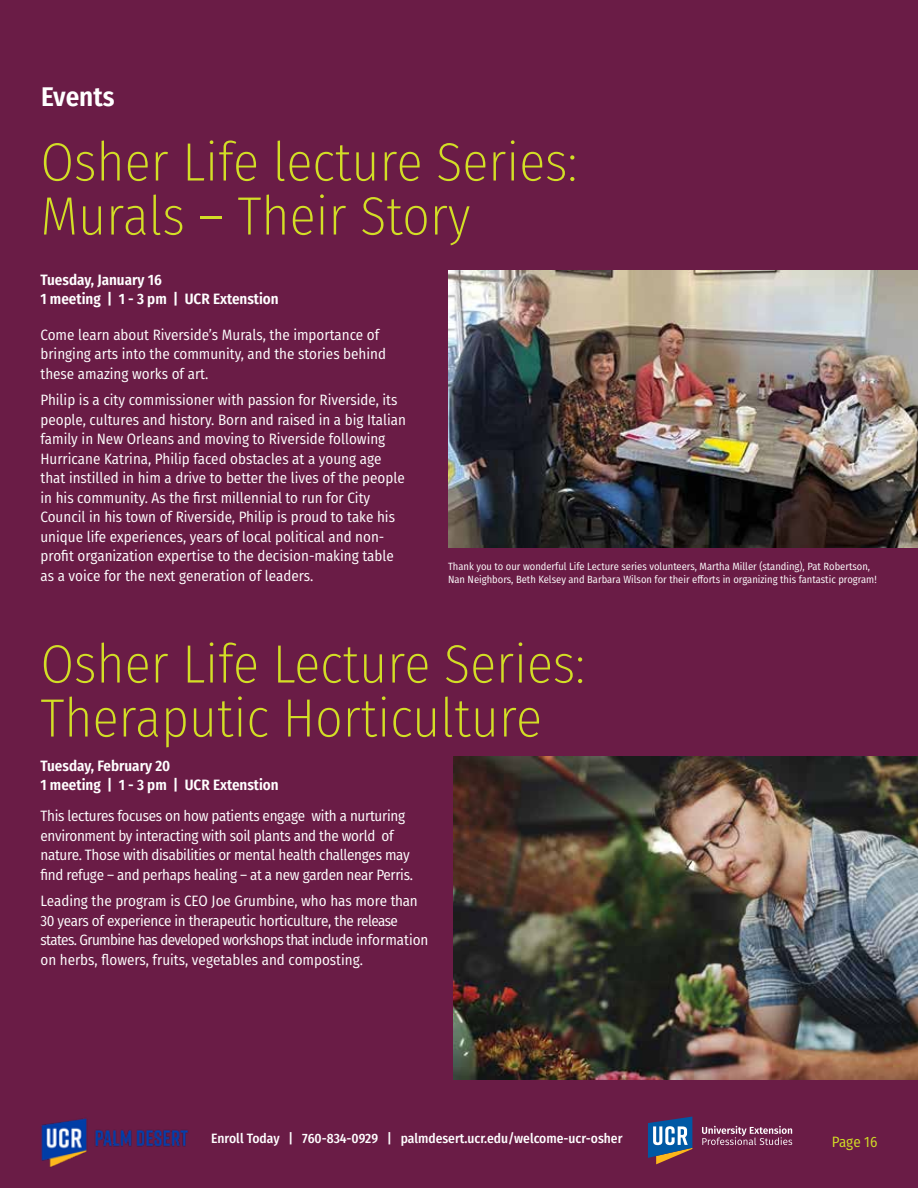
<style>
.page{position:relative;width:918px;height:1188px;background:#6a1c46}
.page>*{position:absolute;margin:0;border:0;box-sizing:border-box;transform-origin:0 0}
.t1{font:200 54px/54px "Fira Sans Condensed";color:#d2de26}
.t2{font:600 27px "Fira Sans Condensed";color:#fff}
.t3{font:15px/19.5px "Fira Sans Condensed";color:#fff}
.t4{font:15px/19.5px "Fira Sans Condensed";letter-spacing:-.02em;color:#fff}
.t5{font:600 15px/19.5px "Fira Sans Condensed";color:#fff}
.t6{font:15px "Fira Sans Condensed";color:#d2de26}
.t7{font:500 13.5px "Fira Sans Condensed";color:#fff}
.t8{font:10.5px/13.5px "Fira Sans Condensed";color:#fff}
</style>
<div class="page">
<img style="left:454px;top:756px;width:464px;height:324px">
<img style="left:448px;top:271px;width:470px;height:277px">
<img style="left:41px;top:1118px;width:147px;height:49px">
<svg style="left:648px;top:1117px;width:44px;height:47px"></svg>
<svg style="left:702px;top:1126px;width:90px;height:19px"></svg>
<h2 class="t2" style="left:41px;top:75px;width:75px">Events</h2>
<h1 class="t1" style="left:40px;top:135px;width:538px">Osher Life lecture Series:<br>Murals – Their Story</h1>
<p class="t5" style="left:40px;top:269px;width:240px">Tuesday, January 16<br>1 meeting | 1 - 3 pm | UCR Extenstion</p>
<p class="t3" style="left:40px;top:325px;width:347px">Come learn about Riverside’s Murals, the importance of bringing arts into the community, and the stories behind these amazing works of art.</p>
<p class="t3" style="left:40px;top:390px;width:367px">Philip is a city commissioner with passion for Riverside, its people, cultures and history. Born and raised in a big Italian family in New Orleans and moving to Riverside following Hurricane Katrina, Philip faced obstacles at a young age that instilled in him a drive to better the lives of the people in his community. As the first millennial to run for City Council in his town of Riverside, Philip is proud to take his unique life experiences, years of local political and non&shy;profit organization expertise to the decision-making table as a voice for the next generation of leaders.</p>
<p class="t8" style="left:448px;top:559px;width:430px">Thank you to our wonderful Life Lecture series volunteers, Martha Miller (standing), Pat Robertson,<br>Nan Neighbors, Beth Kelsey and Barbara Wilson for their efforts in organizing this fantastic program!</p>
<h1 class="t1" style="left:40px;top:637px;width:546px">Osher Life Lecture Series:<br>Theraputic Horticulture</h1>
<p class="t5" style="left:40px;top:755px;width:240px">Tuesday, February 20<br>1 meeting | 1 - 3 pm | UCR Extenstion</p>
<p class="t4" style="left:40px;top:806px;width:374px">This lectures focuses on how patients engage with a nurturing environment by interacting with soil plants and the world of nature. Those with disabilities or mental health challenges may find refuge – and perhaps healing – at a new garden near Perris.</p>
<p class="t4" style="left:40px;top:891px;width:390px">Leading the program is CEO Joe Grumbine, who has more than 30 years of experience in therapeutic horticulture, the release states. Grumbine has developed workshops that include information on herbs, flowers, fruits, vegetables and composting.</p>
<p class="t7" style="left:211px;top:1128px;width:413px">Enroll Today | 760-834-0929 | palmdesert.ucr.edu/welcome-ucr-osher</p>
<p class="t6" style="left:832px;top:1131px;width:47px">Page 16</p>
</div>
